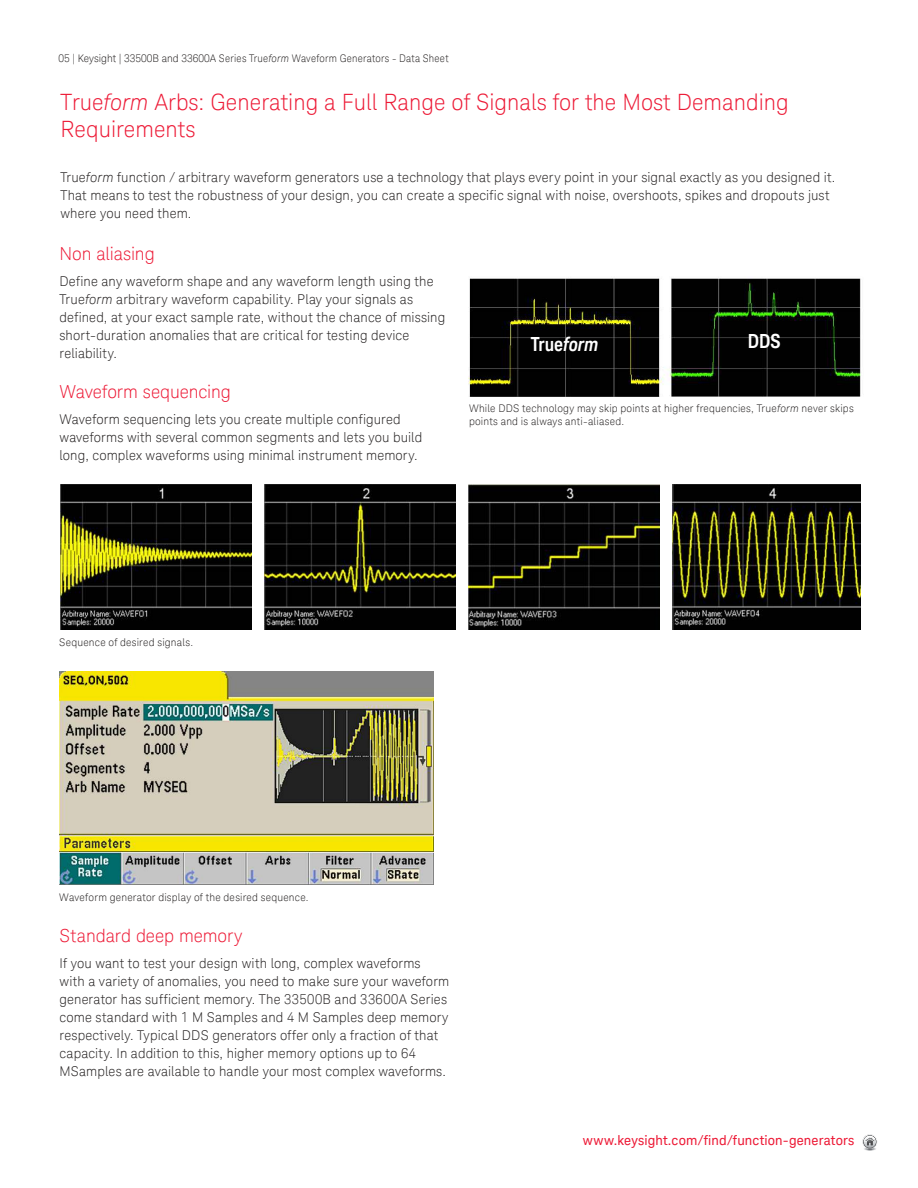
<style>
.page{position:relative;width:918px;height:1188px;background:#fff}
.page>*{position:absolute;margin:0;border:0;box-sizing:border-box;transform-origin:0 0}
.t1{font:300 22.5px/27px "Keysight Sans";color:#ed1a36}
.t2{font:700 19.5px "Keysight Sans Condensed";color:#fff}
.t3{font:300 18px "Keysight Sans";letter-spacing:-.005em;color:#ed1a36}
.t4{font:300 13.5px/18px "Keysight Sans";letter-spacing:.01em;color:#221f1f}
.t5{font:13.5px "Keysight Sans";letter-spacing:.01em;color:#ed1a36}
.t6{font:300 10.5px/13.5px "Keysight Sans";letter-spacing:.02em;color:#221f1f}
.s1{font-style:italic}
</style>
<div class="page">
<img style="left:864px;top:1149px;width:12px;height:2px">
<img style="left:863px;top:1135px;width:14px;height:11px">
<svg style="left:864px;top:1136px;width:12px;height:13px"></svg>
<img style="left:469px;top:278px;width:392px;height:118px">
<img style="left:60px;top:485px;width:192px;height:144px">
<img style="left:264px;top:485px;width:192px;height:144px">
<img style="left:469px;top:485px;width:191px;height:144px">
<img style="left:673px;top:485px;width:188px;height:144px">
<img style="left:59px;top:672px;width:375px;height:212px">
<p class="t6" style="left:59px;top:52px;width:392px">05 | Keysight | 33500B and 33600A Series True<span class="s1">form</span> Waveform Generators - Data Sheet</p>
<h1 class="t1" style="left:60px;top:90px;width:730px">True<span class="s1">form</span> Arbs: Generating a Full Range of Signals for the Most Demanding<br>Requirements</h1>
<p class="t4" style="left:60px;top:169px;width:777px">True<span class="s1">form</span> function / arbitrary waveform generators use a technology that plays every point in your signal exactly as you designed it.<br>That means to test the robustness of your design, you can create a specific signal with noise, overshoots, spikes and dropouts just where you need them.</p>
<h3 class="t3" style="left:60px;top:246px;width:97px">Non aliasing</h3>
<p class="t4" style="left:60px;top:274px;width:387px">Define any waveform shape and any waveform length using the True<span class="s1">form</span> arbitrary waveform capability. Play your signals as defined, at your exact sample rate, without the chance of missing short-duration anomalies that are critical for testing device reliability.</p>
<h3 class="t3" style="left:60px;top:384px;width:173px">Waveform sequencing</h3>
<p class="t4" style="left:60px;top:412px;width:364px">Waveform sequencing lets you create multiple configured waveforms with several common segments and lets you build long, complex waveforms using minimal instrument memory.</p>
<p class="t6" style="left:469px;top:402px;width:386px">While DDS technology may skip points at higher frequencies, True<span class="s1">form</span> never skips points and is always anti-aliased.</p>
<h2 class="t2" style="left:748px;top:332px;width:35px">DDS</h2>
<h2 class="t2" style="left:531px;top:335px;width:69px">True<span class="s1">form</span></h2>
<p class="t6" style="left:59px;top:636px;width:135px">Sequence of desired signals.</p>
<p class="t6" style="left:59px;top:891px;width:251px">Waveform generator display of the desired sequence.</p>
<h3 class="t3" style="left:60px;top:927px;width:185px">Standard deep memory</h3>
<p class="t4" style="left:60px;top:955px;width:391px">If you want to test your design with long, complex waveforms<br>with a variety of anomalies, you need to make sure your waveform generator has sufficient memory. The 33500B and 33600A Series come standard with 1 M Samples and 4 M Samples deep memory respectively. Typical DDS generators offer only a fraction of that capacity. In addition to this, higher memory options up to 64<br>MSamples are available to handle your most complex waveforms.</p>
<p class="t5" style="left:583px;top:1134px;width:273px">www.keysight.com/find/function-generators</p>
</div>
